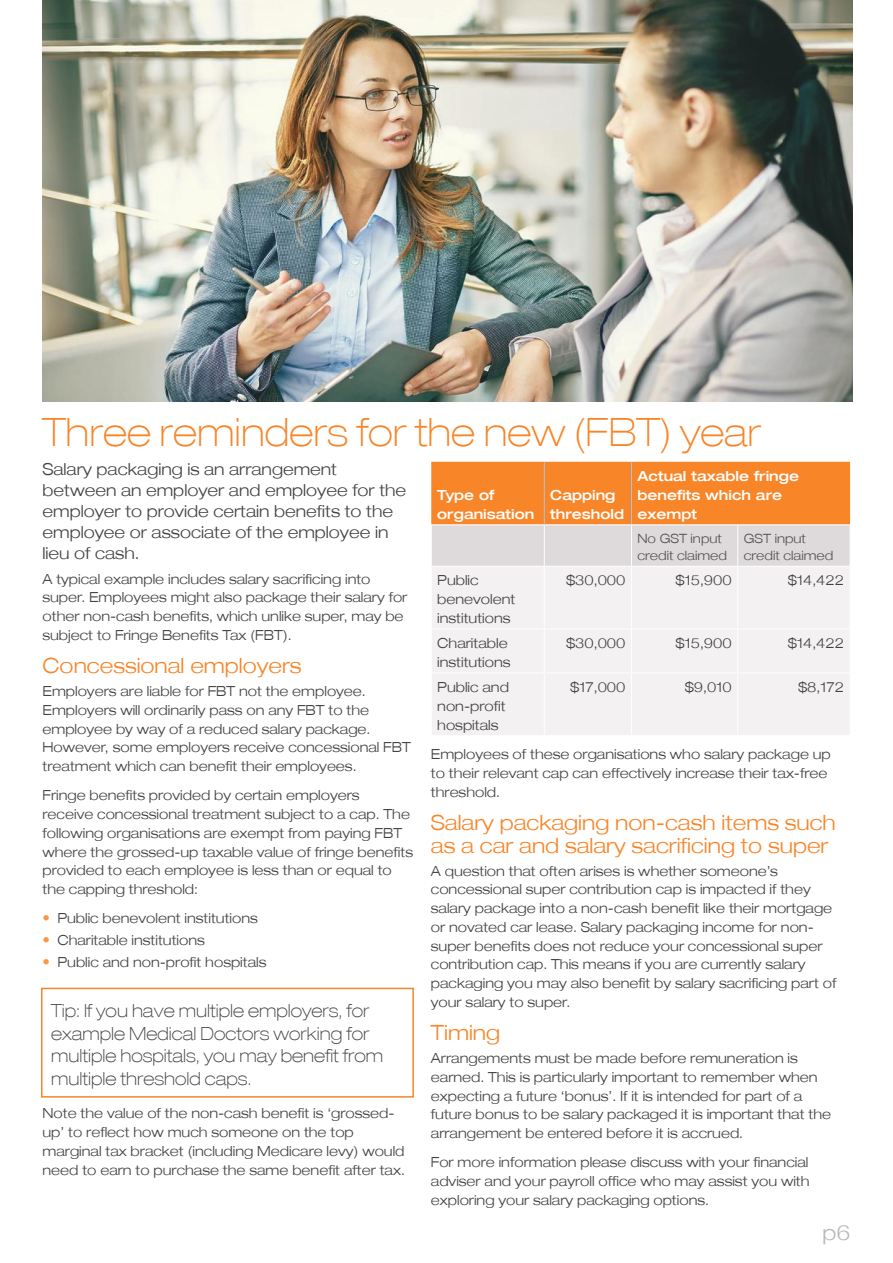
<style>
.page{position:relative;width:893px;height:1263px;background:#fff}
.page>*{position:absolute;margin:0;border:0;box-sizing:border-box;transform-origin:0 0}
.t1{font:100 expanded 39px "Helvetica Neue LT";color:#f88528}
.t2{font:300 expanded 21px/22.5px "Helvetica Neue LT";color:#f88528}
.t3{font:300 expanded 21px "Helvetica Neue LT";color:#bab7b9}
.t4{font:100 expanded 18px/22.5px "Helvetica Neue LT";color:#444041}
.t5{font:300 expanded 16.5px/21px "Helvetica Neue LT";color:#444041}
.t6{font:300 expanded 13.8px/18.8px "Helvetica Neue LT";color:#444041}
.t7{font:500 expanded 13.8px/18.8px "Helvetica Neue LT";color:#fff}
.t8{font:300 expanded 12.75px/17.2px "Helvetica Neue LT";color:#555253}
.s1{font-size:15px;color:#fa9646}
</style>
<div class="page">
<svg style="left:431px;top:462px;width:419px;height:104px;background:#eda76f"></svg>
<div style="left:432px;top:567px;width:417px;height:168px;background:#f3f1f1"></div>
<hr style="left:631px;top:462px;width:1px;height:62px;background:#a7c7d9">
<hr style="left:431px;top:524px;width:113px;height:1px;background:#fff">
<hr style="left:431px;top:525px;width:1px;height:41px;background:#fff">
<hr style="left:544px;top:524px;width:87px;height:1px;background:#fff">
<hr style="left:544px;top:525px;width:1px;height:41px;background:#fff">
<hr style="left:631px;top:524px;width:107px;height:1px;background:#fff">
<hr style="left:631px;top:525px;width:1px;height:41px;background:#fff">
<hr style="left:738px;top:524px;width:112px;height:1px;background:#fff">
<hr style="left:737px;top:525px;width:1px;height:41px;background:#fff">
<hr style="left:544px;top:567px;width:1px;height:62px;background:#fff">
<hr style="left:631px;top:567px;width:1px;height:62px;background:#fff">
<hr style="left:737px;top:567px;width:1px;height:62px;background:#fff">
<hr style="left:431px;top:629px;width:113px;height:1px;background:#fff">
<hr style="left:544px;top:629px;width:87px;height:1px;background:#fff">
<hr style="left:544px;top:629px;width:1px;height:44px;background:#fff">
<hr style="left:631px;top:629px;width:107px;height:1px;background:#fff">
<hr style="left:631px;top:629px;width:1px;height:44px;background:#fff">
<hr style="left:738px;top:629px;width:112px;height:1px;background:#fff">
<hr style="left:737px;top:629px;width:1px;height:44px;background:#fff">
<hr style="left:431px;top:673px;width:113px;height:1px;background:#fff">
<hr style="left:544px;top:673px;width:87px;height:1px;background:#fff">
<hr style="left:544px;top:673px;width:1px;height:62px;background:#fff">
<hr style="left:631px;top:673px;width:107px;height:1px;background:#fff">
<hr style="left:631px;top:673px;width:1px;height:62px;background:#fff">
<hr style="left:738px;top:673px;width:112px;height:1px;background:#fff">
<hr style="left:737px;top:673px;width:1px;height:62px;background:#fff">
<hr style="left:544px;top:462px;width:1px;height:62px;background:#a7c7d9">
<div style="left:41px;top:988px;width:373px;height:109px;border:2px solid #f88528"></div>
<img style="left:43px;top:0;width:810px;height:402px">
<h1 class="t1" style="left:43px;top:409px;width:720px">Three reminders for the new (FBT) year</h1>
<p class="t7" style="left:437px;top:485px;width:99px">Type of organisation</p>
<p class="t7" style="left:550px;top:485px;width:75px">Capping threshold</p>
<p class="t5" style="left:43px;top:458px;width:365px">Salary packaging is an arrangement between an employer and employee for the employer to provide certain benefits to the employee or associate of the employee in lieu of cash.</p>
<p class="t6" style="left:43px;top:569px;width:366px">A typical example includes salary sacrificing into super. Employees might also package their salary for other non-cash benefits, which unlike super, may be subject to Fringe Benefits Tax (FBT).</p>
<h2 class="t2" style="left:43px;top:654px;width:261px">Concessional employers</h2>
<p class="t6" style="left:43px;top:682px;width:370px">Employers are liable for FBT not the employee.<br>Employers will ordinarily pass on any FBT to the employee by way of a reduced salary package.<br>However, some employers receive concessional FBT treatment which can benefit their employees.</p>
<p class="t6" style="left:43px;top:786px;width:372px">Fringe benefits provided by certain employers receive concessional treatment subject to a cap. The following organisations are exempt from paying FBT where the grossed-up taxable value of fringe benefits provided to each employee is less than or equal to the capping threshold:</p>
<p class="t6" style="left:43px;top:908px;width:217px"><span class="s1">•</span> Public benevolent institutions</p>
<p class="t6" style="left:43px;top:931px;width:164px"><span class="s1">•</span> Charitable institutions</p>
<p class="t6" style="left:43px;top:953px;width:225px"><span class="s1">•</span> Public and non-profit hospitals</p>
<h3 class="t4" style="left:51px;top:1000px;width:334px">Tip: If you have multiple employers, for example Medical Doctors working for multiple hospitals, you may benefit from multiple threshold caps.</h3>
<p class="t6" style="left:43px;top:1104px;width:364px">Note the value of the non-cash benefit is ‘grossed&shy;up’ to reflect how much someone on the top marginal tax bracket (including Medicare levy) would need to earn to purchase the same benefit after tax.</p>
<p class="t7" style="left:637px;top:467px;width:163px">Actual taxable fringe benefits which are exempt</p>
<p class="t8" style="left:637px;top:530px;width:91px">No GST input credit claimed</p>
<p class="t8" style="left:744px;top:530px;width:91px">GST input credit claimed</p>
<p class="t6" style="left:437px;top:571px;width:80px">Public benevolent institutions</p>
<p class="t6" style="left:566px;top:571px;width:61px">$30,000</p>
<p class="t6" style="left:675px;top:571px;width:58px">$15,900</p>
<p class="t6" style="left:788px;top:571px;width:58px">$14,422</p>
<p class="t6" style="left:437px;top:634px;width:75px">Charitable institutions</p>
<p class="t6" style="left:566px;top:634px;width:61px">$30,000</p>
<p class="t6" style="left:675px;top:634px;width:58px">$15,900</p>
<p class="t6" style="left:788px;top:634px;width:58px">$14,422</p>
<p class="t6" style="left:437px;top:678px;width:73px">Public and non-profit hospitals</p>
<p class="t6" style="left:570px;top:678px;width:57px">$17,000</p>
<p class="t6" style="left:685px;top:678px;width:49px">$9,010</p>
<p class="t6" style="left:798px;top:678px;width:48px">$8,172</p>
<p class="t6" style="left:431px;top:745px;width:401px">Employees of these organisations who salary package up to their relevant cap can effectively increase their tax-free threshold.</p>
<h2 class="t2" style="left:431px;top:811px;width:406px">Salary packaging non-cash items such as a car and salary sacrificing to super</h2>
<p class="t6" style="left:431px;top:861px;width:407px">A question that often arises is whether someone’s concessional super contribution cap is impacted if they salary package into a non-cash benefit like their mortgage or novated car lease. Salary packaging income for non&shy;super benefits does not reduce your concessional super contribution cap. This means if you are currently salary packaging you may also benefit by salary sacrificing part of your salary to super.</p>
<h2 class="t2" style="left:431px;top:1021px;width:71px">Timing</h2>
<p class="t6" style="left:431px;top:1048px;width:402px">Arrangements must be made before remuneration is earned. This is particularly important to remember when expecting a future ‘bonus’. If it is intended for part of a future bonus to be salary packaged it is important that the arrangement be entered before it is accrued.</p>
<p class="t6" style="left:431px;top:1153px;width:380px;text-align:justify">For more information please discuss with your financial adviser and your payroll office who may assist you with exploring your salary packaging options.</p>
<h2 class="t3" style="left:822px;top:1220px;width:30px">p6</h2>
</div>
